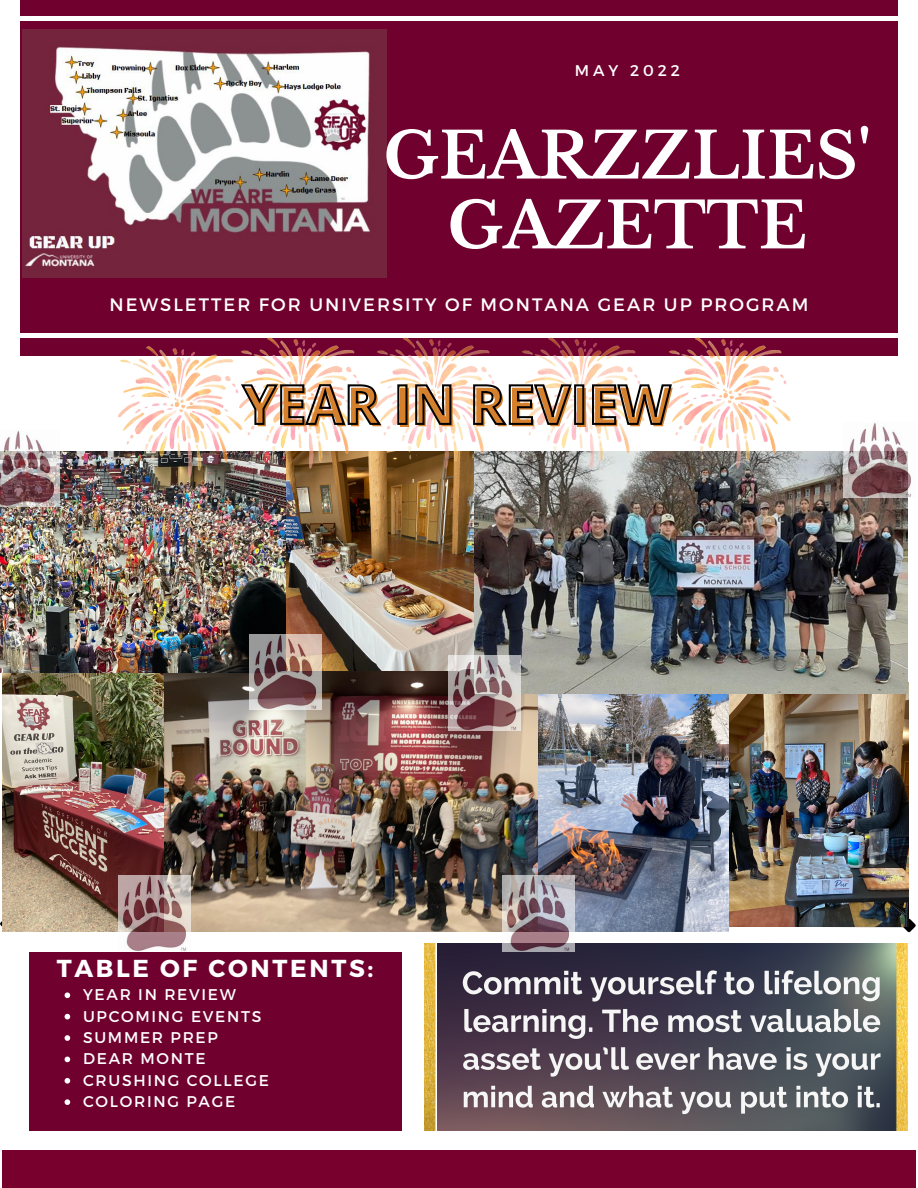
<style>
.page{position:relative;width:918px;height:1188px;background:#fff}
.page>*{position:absolute;margin:0;border:0;box-sizing:border-box;transform-origin:0 0}
.t1{font:700 63.45px/69.9px "Libre Baskerville";color:#fff;text-align:center}
.t2{font:700 54px "Open Sans";color:#d5802c}
.t3{font:700 24.45px "Montserrat";letter-spacing:.11em;color:#fff}
.t4{font:18px "Montserrat";letter-spacing:.11em;color:#fff}
.t5{font:15.45px "Montserrat";letter-spacing:.11em;color:#fff}
</style>
<div class="page">
<div style="left:20px;top:0;width:878px;height:355px;background:#70002e"></div>
<div style="left:0;top:16px;width:918px;height:5px;background:#fff"></div>
<hr style="left:0;top:334px;width:918px;height:4px;background:#fff">
<div style="left:30px;top:952px;width:372px;height:178px;background:#70002e"></div>
<div style="left:2px;top:1150px;width:914px;height:38px;background:#78002d"></div>
<svg style="left:0;top:914px;width:916px;height:19px"></svg>
<img style="left:23px;top:30px;width:363px;height:247px">
<img style="left:728px;top:693px;width:180px;height:234px">
<img style="left:2px;top:673px;width:163px;height:259px">
<img style="left:286px;top:451px;width:189px;height:221px">
<img style="left:165px;top:672px;width:373px;height:260px">
<img style="left:538px;top:693px;width:190px;height:239px">
<img style="left:475px;top:451px;width:433px;height:242px">
<img style="left:0;top:451px;width:286px;height:222px">
<img style="left:425px;top:944px;width:483px;height:186px">
<img style="left:242px;top:338px;width:121px;height:130px">
<img style="left:375px;top:338px;width:124px;height:130px">
<img style="left:521px;top:338px;width:123px;height:130px">
<svg style="left:242px;top:374px;width:425px;height:59px"></svg>
<img style="left:250px;top:634px;width:72px;height:76px">
<img style="left:119px;top:347px;width:123px;height:130px">
<svg style="left:65px;top:992px;width:5px;height:6px"></svg>
<svg style="left:65px;top:1014px;width:5px;height:5px"></svg>
<svg style="left:65px;top:1035px;width:5px;height:6px"></svg>
<svg style="left:65px;top:1057px;width:5px;height:5px"></svg>
<svg style="left:65px;top:1078px;width:5px;height:6px"></svg>
<svg style="left:65px;top:1099px;width:5px;height:6px"></svg>
<img style="left:502px;top:876px;width:72px;height:75px">
<img style="left:449px;top:655px;width:72px;height:76px">
<img style="left:119px;top:876px;width:72px;height:75px">
<img style="left:667px;top:338px;width:124px;height:130px">
<img style="left:844px;top:422px;width:68px;height:75px">
<img style="left:0;top:431px;width:59px;height:75px">
<p class="t5" style="left:575px;top:60px;width:106px">MAY 2022</p>
<p class="t1" style="left:383px;top:121px;width:489px">GEARZZLIES'<br>GAZETTE</p>
<p class="t4" style="left:110px;top:293px;width:700px">NEWSLETTER FOR UNIVERSITY OF MONTANA GEAR UP PROGRAM</p>
<p class="t2" style="left:245px;top:369px;width:429px">YEAR IN REVIEW</p>
<p class="t3" style="left:57px;top:952px;width:318px">TABLE OF CONTENTS:</p>
<p class="t5" style="left:83px;top:985px;width:154px">YEAR IN REVIEW</p>
<p class="t5" style="left:83px;top:1006px;width:180px">UPCOMING EVENTS</p>
<p class="t5" style="left:83px;top:1028px;width:136px">SUMMER PREP</p>
<p class="t5" style="left:83px;top:1049px;width:124px">DEAR MONTE</p>
<p class="t5" style="left:83px;top:1070px;width:187px">CRUSHING COLLEGE</p>
<p class="t5" style="left:83px;top:1092px;width:154px">COLORING PAGE</p>
</div>
